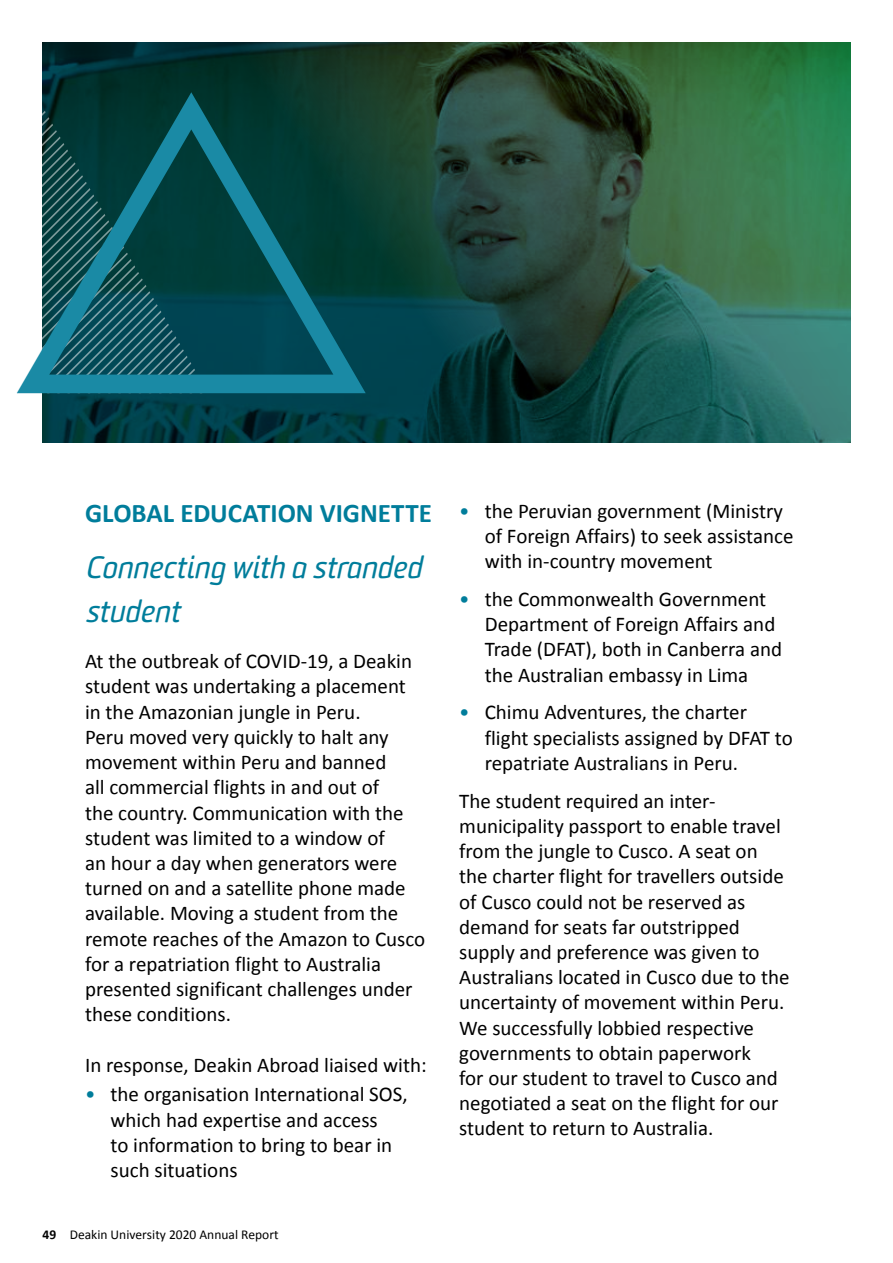
<style>
.page{position:relative;width:893px;height:1263px;background:#fff}
.page>*{position:absolute;margin:0;border:0;box-sizing:border-box;transform-origin:0 0}
.t1{font:italic 36px/43.5px "Sommet Rounded";color:#007d9b}
.t2{font:700 27px "Calibri";color:#007d9b}
.t3{font:21px/25.2px "Calibri";color:#000}
.t4{font:13.5px "Calibri";color:#000}
.s1{color:#007d9b}
.s2{font-weight:700}
</style>
<div class="page">
<img style="left:43px;top:43px;width:807px;height:400px">
<svg style="left:17px;top:92px;width:349px;height:301px;background:#1a5a5f"></svg>
<p class="t2" style="left:85px;top:496px;width:348px">GLOBAL EDUCATION VIGNETTE</p>
<h1 class="t1" style="left:85px;top:547px;width:338px">Connecting with a stranded student</h1>
<p class="t3" style="left:85px;top:649px;width:342px">At the outbreak of COVID-19, a Deakin student was undertaking a placement in the Amazonian jungle in Peru.<br>Peru moved very quickly to halt any movement within Peru and banned<br>all commercial flights in and out of<br>the country. Communication with the student was limited to a window of<br>an hour a day when generators were turned on and a satellite phone made available. Moving a student from the remote reaches of the Amazon to Cusco for a repatriation flight to Australia presented significant challenges under these conditions.</p>
<p class="t3" style="left:85px;top:1052px;width:343px">In response, Deakin Abroad liaised with:</p>
<p class="t3" style="left:111px;top:1082px;width:299px;text-indent:-26px"><span class="s1">•</span> the organisation International SOS, which had expertise and access<br>to information to bring to bear in such situations</p>
<p class="t4" style="left:43px;top:1226px;width:238px"><span class="s2">49</span> Deakin University 2020 Annual Report</p>
<p class="t3" style="left:485px;top:498px;width:310px;text-indent:-26px"><span class="s1">•</span> the Peruvian government (Ministry of Foreign Affairs) to seek assistance with in-country movement</p>
<p class="t3" style="left:485px;top:586px;width:299px;text-indent:-26px"><span class="s1">•</span> the Commonwealth Government<br>Department of Foreign Affairs and<br>Trade (DFAT), both in Canberra and the Australian embassy in Lima</p>
<p class="t3" style="left:485px;top:700px;width:310px;text-indent:-26px"><span class="s1">•</span> Chimu Adventures, the charter flight specialists assigned by DFAT to repatriate Australians in Peru.</p>
<p class="t3" style="left:459px;top:788px;width:332px">The student required an inter&shy;municipality passport to enable travel from the jungle to Cusco. A seat on the charter flight for travellers outside of Cusco could not be reserved as demand for seats far outstripped supply and preference was given to Australians located in Cusco due to the uncertainty of movement within Peru.<br>We successfully lobbied respective governments to obtain paperwork<br>for our student to travel to Cusco and negotiated a seat on the flight for our student to return to Australia.</p>
</div>
